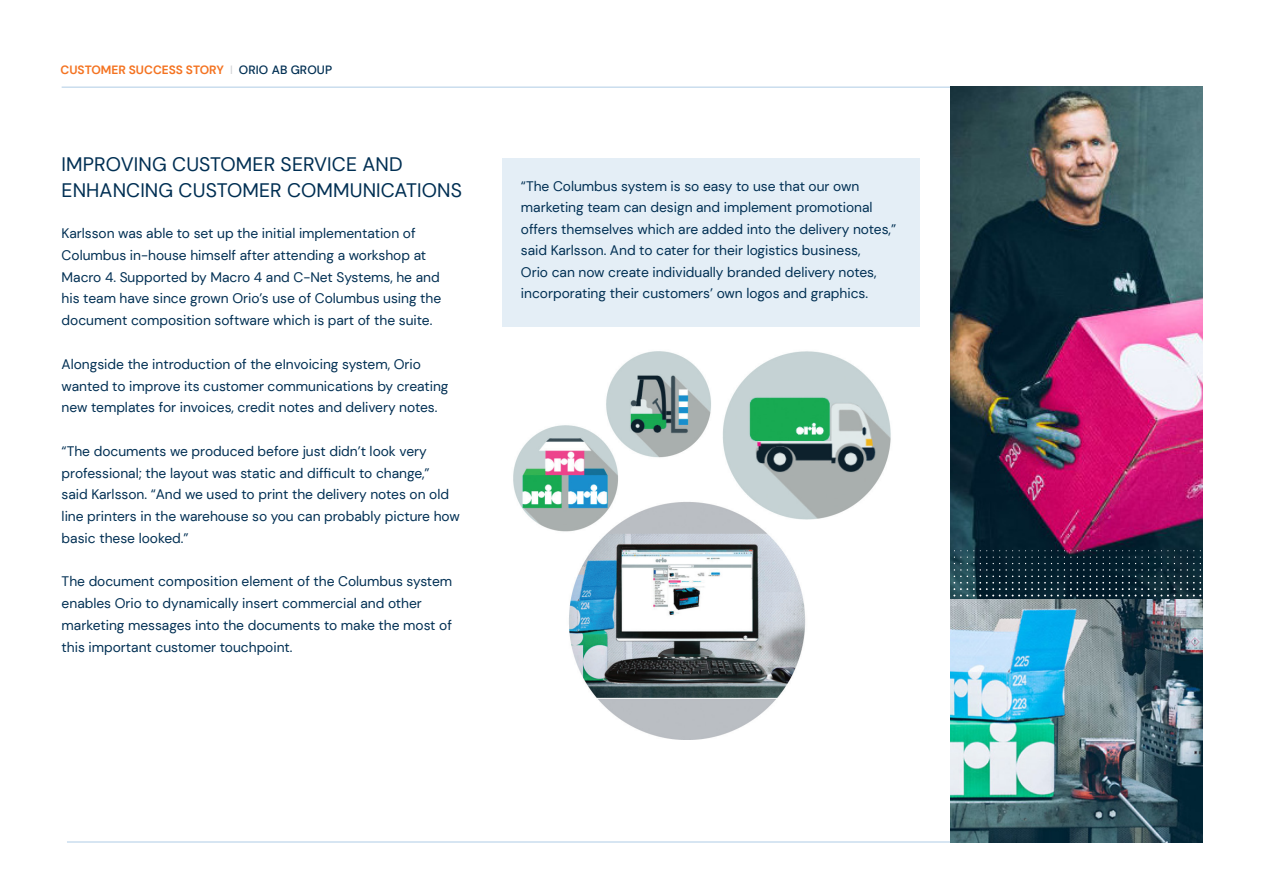
<style>
.page{position:relative;width:1263px;height:893px;background:#fff}
.page>*{position:absolute;margin:0;border:0;box-sizing:border-box;transform-origin:0 0}
.t1{font:19.5px "DM Sans";letter-spacing:.005em;color:#002f53}
.t2{font:13.8px/21.8px "DM Sans";color:#002f53}
.t3{font:700 12px "DM Sans";color:#f47321}
.s1{font-weight:400;color:#d1d2d4}
.s2{font-weight:500;color:#002f53}
</style>
<div class="page">
<hr style="left:67px;top:841px;width:970px;height:2px;background:#caddee">
<hr style="left:62px;top:86px;width:930px;height:2px;background:#caddee">
<img style="left:951px;top:87px;width:251px;height:513px">
<img style="left:951px;top:600px;width:251px;height:243px">
<div style="left:502px;top:158px;width:417px;height:168px;background:#e4eef6"></div>
<svg style="left:1019px;top:550px;width:13px;height:1px"></svg>
<svg style="left:1129px;top:550px;width:13px;height:1px"></svg>
<svg style="left:950px;top:557px;width:253px;height:39px;background:#14303d"></svg>
<img style="left:513px;top:351px;width:378px;height:388px">
<p class="t3" style="left:61px;top:63px;width:273px">CUSTOMER SUCCESS STORY <span class="s1">I</span> <span class="s2">ORIO AB GROUP</span></p>
<p class="t1" style="left:62px;top:152px;width:342px">IMPROVING CUSTOMER SERVICE AND</p>
<p class="t1" style="left:62px;top:178px;width:402px">ENHANCING CUSTOMER COMMUNICATIONS</p>
<p class="t2" style="left:62px;top:222px;width:355px">Karlsson was able to set up the initial implementation of</p>
<p class="t2" style="left:62px;top:244px;width:366px">Columbus in-house himself after attending a workshop at</p>
<p class="t2" style="left:62px;top:266px;width:380px">Macro 4. Supported by Macro 4 and C-Net Systems, he and</p>
<p class="t2" style="left:62px;top:288px;width:381px">his team have since grown Orio’s use of Columbus using the</p>
<p class="t2" style="left:62px;top:309px;width:372px">document composition software which is part of the suite.</p>
<p class="t2" style="left:62px;top:353px;width:361px">Alongside the introduction of the eInvoicing system, Orio</p>
<p class="t2" style="left:62px;top:375px;width:388px">wanted to improve its customer communications by creating</p>
<p class="t2" style="left:62px;top:396px;width:377px">new templates for invoices, credit notes and delivery notes.</p>
<p class="t2" style="left:62px;top:440px;width:367px">“The documents we produced before just didn’t look very</p>
<p class="t2" style="left:62px;top:462px;width:369px">professional; the layout was static and difficult to change,”</p>
<p class="t2" style="left:62px;top:483px;width:400px">said Karlsson. “And we used to print the delivery notes on old line printers in the warehouse so you can probably picture how</p>
<p class="t2" style="left:62px;top:527px;width:129px">basic these looked.”</p>
<p class="t2" style="left:62px;top:570px;width:392px">The document composition element of the Columbus system</p>
<p class="t2" style="left:62px;top:592px;width:362px">enables Orio to dynamically insert commercial and other</p>
<p class="t2" style="left:62px;top:614px;width:392px">marketing messages into the documents to make the most of</p>
<p class="t2" style="left:62px;top:636px;width:232px">this important customer touchpoint.</p>
<p class="t2" style="left:521px;top:175px;width:340px">“The Columbus system is so easy to use that our own</p>
<p class="t2" style="left:521px;top:196px;width:353px">marketing team can design and implement promotional</p>
<p class="t2" style="left:521px;top:218px;width:377px">offers themselves which are added into the delivery notes,”</p>
<p class="t2" style="left:521px;top:239px;width:341px">said Karlsson. And to cater for their logistics business,</p>
<p class="t2" style="left:521px;top:261px;width:357px">Orio can now create individually branded delivery notes,</p>
<p class="t2" style="left:521px;top:282px;width:349px">incorporating their customers’ own logos and graphics.</p>
</div>
